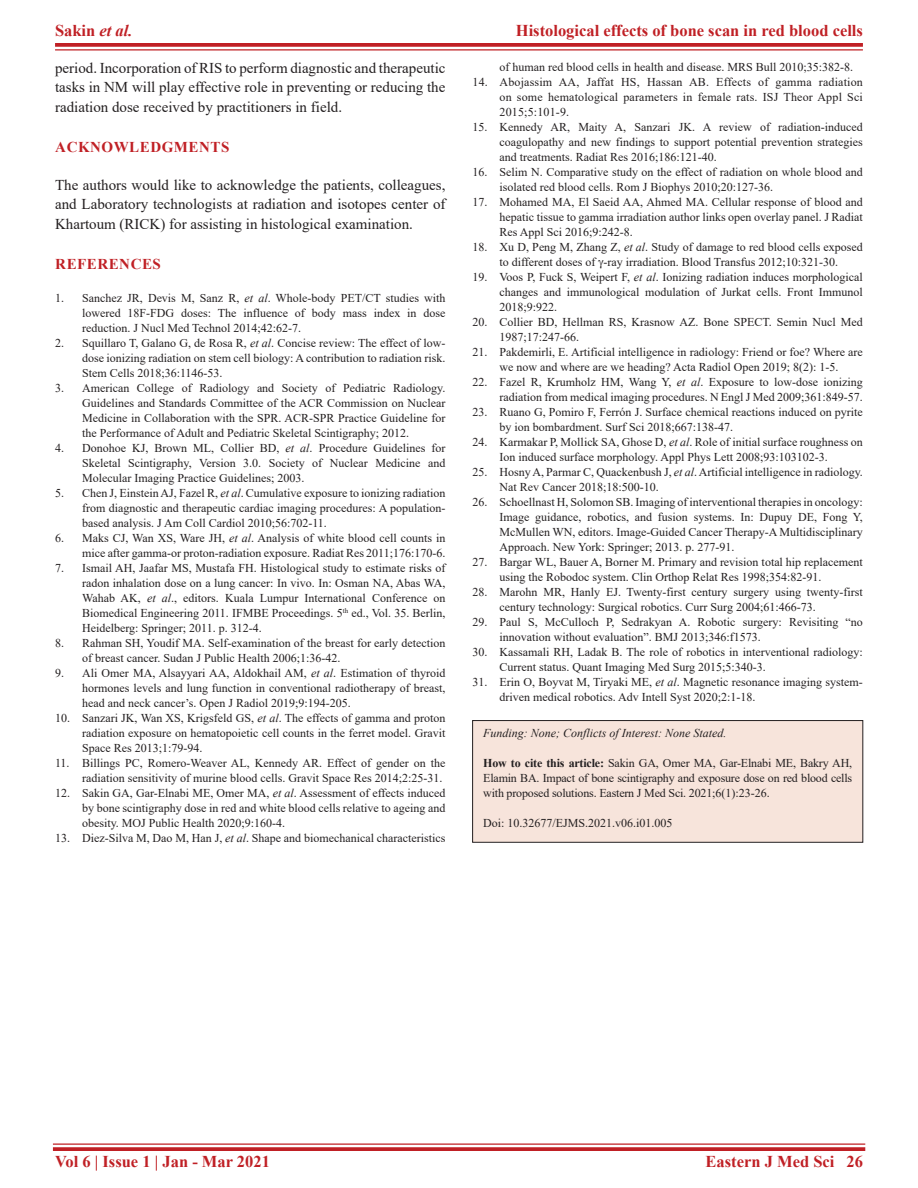
<style>
.page{position:relative;width:918px;height:1188px;background:#fff}
.page>*{position:absolute;margin:0;border:0;box-sizing:border-box;transform-origin:0 0}
.t1{font:700 16.5px "Times New Roman";color:#c02025}
.TXFL{font:15px/19.5px "Times New Roman";color:#231f20;text-align:justify}
.t2{font:700 15px "Times New Roman";letter-spacing:.035em;color:#c02025}
.REF{font:12px/15px "Times New Roman";color:#231f20;text-align:justify}
.SRC{font:12px/15px "Times New Roman";letter-spacing:-.015em;color:#231f20;text-align:justify}
.SRC-2{font:italic 12px "Times New Roman";color:#231f20}
.s1{font-style:italic}
.s2{font-weight:700}
</style>
<div class="page">
<svg style="left:55px;top:43px;width:808px;height:4px;background:#c32d32"></svg>
<hr style="left:55px;top:49px;width:808px;height:2px;background:#c02025">
<hr style="left:53px;top:1143px;width:812px;height:2px;background:#c02025">
<svg style="left:53px;top:1147px;width:812px;height:4px;background:#c32d32"></svg>
<div style="left:473px;top:721px;width:390px;height:121px;background:#f7e4db"></div>
<div style="left:473px;top:720px;width:390px;height:122px;border:1px solid #231f20"></div>
<h1 class="t1" style="left:55px;top:18px;width:79px">Sakin <span class="s1">et al.</span></h1>
<h1 class="t1" style="left:516px;top:18px;width:349px">Histological effects of bone scan in red blood cells</h1>
<p class="TXFL" style="left:55px;top:58px;width:392px">period. Incorporation of RIS to perform diagnostic and therapeutic tasks in NM will play effective role in preventing or reducing the radiation dose received by practitioners in field.</p>
<h1 class="t2" style="left:55px;top:137px;width:176px">ACKNOWLEDGMENTS</h1>
<p class="TXFL" style="left:55px;top:175px;width:392px">The authors would like to acknowledge the patients, colleagues, and Laboratory technologists at radiation and isotopes center of Khartoum (RICK) for assisting in histological examination.</p>
<h1 class="t2" style="left:55px;top:254px;width:107px">REFERENCES</h1>
<p class="REF" style="left:82px;top:291px;width:365px;text-indent:-27px">1. Sanchez JR, Devis M, Sanz R, <span class="s1">et al</span>. Whole-body PET/CT studies with lowered 18F-FDG doses: The influence of body mass index in dose reduction. J Nucl Med Technol 2014;42:62-7.</p>
<p class="REF" style="left:82px;top:336px;width:365px;text-indent:-27px">2. Squillaro T, Galano G, de Rosa R, <span class="s1">et al</span>. Concise review: The effect of low&shy;dose ionizing radiation on stem cell biology: A contribution to radiation risk.<br>Stem Cells 2018;36:1146-53.</p>
<p class="REF" style="left:82px;top:381px;width:365px;text-indent:-27px">3. American College of Radiology and Society of Pediatric Radiology.<br>Guidelines and Standards Committee of the ACR Commission on Nuclear Medicine in Collaboration with the SPR. ACR-SPR Practice Guideline for the Performance of Adult and Pediatric Skeletal Scintigraphy; 2012.</p>
<p class="REF" style="left:82px;top:441px;width:365px;text-indent:-27px">4. Donohoe KJ, Brown ML, Collier BD, <span class="s1">et al</span>. Procedure Guidelines for Skeletal Scintigraphy, Version 3.0. Society of Nuclear Medicine and Molecular Imaging Practice Guidelines; 2003.</p>
<p class="REF" style="left:82px;top:486px;width:365px;text-indent:-27px">5. Chen J, Einstein AJ, Fazel R, <span class="s1">et al</span>. Cumulative exposure to ionizing radiation from diagnostic and therapeutic cardiac imaging procedures: A population&shy;based analysis. J Am Coll Cardiol 2010;56:702-11.</p>
<p class="REF" style="left:55px;top:531px;width:392px;text-align:right">6. Maks CJ, Wan XS, Ware JH, <span class="s1">et al</span>. Analysis of white blood cell counts in mice after gamma-or proton-radiation exposure. Radiat Res 2011;176:170-6.</p>
<p class="REF" style="left:82px;top:561px;width:365px;text-indent:-27px">7. Ismail AH, Jaafar MS, Mustafa FH. Histological study to estimate risks of radon inhalation dose on a lung cancer: In vivo. In: Osman NA, Abas WA, Wahab AK, <span class="s1">et al</span>., editors. Kuala Lumpur International Conference on Biomedical Engineering 2011. IFMBE Proceedings. 5<sup>th</sup> ed., Vol. 35. Berlin, Heidelberg: Springer; 2011. p. 312-4.</p>
<p class="REF" style="left:82px;top:636px;width:365px;text-indent:-27px">8. Rahman SH, Youdif MA. Self-examination of the breast for early detection of breast cancer. Sudan J Public Health 2006;1:36-42.</p>
<p class="REF" style="left:82px;top:666px;width:365px;text-indent:-27px">9. Ali Omer MA, Alsayyari AA, Aldokhail AM, <span class="s1">et al</span>. Estimation of thyroid hormones levels and lung function in conventional radiotherapy of breast, head and neck cancer’s. Open J Radiol 2019;9:194-205.</p>
<p class="REF" style="left:82px;top:711px;width:365px;text-indent:-27px">10. Sanzari JK, Wan XS, Krigsfeld GS, <span class="s1">et al</span>. The effects of gamma and proton radiation exposure on hematopoietic cell counts in the ferret model. Gravit Space Res 2013;1:79-94.</p>
<p class="REF" style="left:55px;top:756px;width:392px;text-align:right">11. Billings PC, Romero-Weaver AL, Kennedy AR. Effect of gender on the radiation sensitivity of murine blood cells. Gravit Space Res 2014;2:25-31.</p>
<p class="REF" style="left:82px;top:786px;width:365px;text-indent:-27px">12. Sakin GA, Gar-Elnabi ME, Omer MA, <span class="s1">et al</span>. Assessment of effects induced by bone scintigraphy dose in red and white blood cells relative to ageing and obesity. MOJ Public Health 2020;9:160-4.</p>
<p class="REF" style="left:55px;top:831px;width:392px">13. Diez-Silva M, Dao M, Han J, <span class="s1">et al</span>. Shape and biomechanical characteristics</p>
<p class="REF" style="left:500px;top:59px;width:355px">of human red blood cells in health and disease. MRS Bull 2010;35:382-8.</p>
<p class="REF" style="left:500px;top:74px;width:365px;text-indent:-27px">14. Abojassim AA, Jaffat HS, Hassan AB. Effects of gamma radiation on some hematological parameters in female rats. ISJ Theor Appl Sci 2015;5:101-9.</p>
<p class="REF" style="left:500px;top:119px;width:365px;text-indent:-27px">15. Kennedy AR, Maity A, Sanzari JK. A review of radiation-induced coagulopathy and new findings to support potential prevention strategies and treatments. Radiat Res 2016;186:121-40.</p>
<p class="REF" style="left:500px;top:164px;width:365px;text-indent:-27px">16. Selim N. Comparative study on the effect of radiation on whole blood and isolated red blood cells. Rom J Biophys 2010;20:127-36.</p>
<p class="REF" style="left:500px;top:194px;width:365px;text-indent:-27px">17. Mohamed MA, El Saeid AA, Ahmed MA. Cellular response of blood and hepatic tissue to gamma irradiation author links open overlay panel. J Radiat Res Appl Sci 2016;9:242-8.</p>
<p class="REF" style="left:472px;top:239px;width:392px;text-align:center">18. Xu D, Peng M, Zhang Z, <span class="s1">et al</span>. Study of damage to red blood cells exposed to different doses of -ray irradiation. Blood Transfus 2012;10:321-30.</p>
<p class="REF" style="left:500px;top:269px;width:365px;text-indent:-27px">19. Voos P, Fuck S, Weipert F, <span class="s1">et al</span>. Ionizing radiation induces morphological changes and immunological modulation of Jurkat cells. Front Immunol 2018;9:922.</p>
<p class="REF" style="left:500px;top:314px;width:365px;text-indent:-27px">20. Collier BD, Hellman RS, Krasnow AZ. Bone SPECT. Semin Nucl Med<br>1987;17:247-66.</p>
<p class="REF" style="left:472px;top:344px;width:392px;text-align:center">21. Pakdemirli, E. Artificial intelligence in radiology: Friend or foe? Where are we now and where are we heading? Acta Radiol Open 2019; 8(2): 1-5.</p>
<p class="REF" style="left:472px;top:374px;width:392px;text-align:right">22. Fazel R, Krumholz HM, Wang Y, <span class="s1">et al</span>. Exposure to low-dose ionizing radiation from medical imaging procedures. N Engl J Med 2009;361:849-57.</p>
<p class="REF" style="left:500px;top:404px;width:365px;text-indent:-27px">23. Ruano G, Pomiro F, Ferrón J. Surface chemical reactions induced on pyrite by ion bombardment. Surf Sci 2018;667:138-47.</p>
<p class="REF" style="left:500px;top:434px;width:365px;text-indent:-27px">24. Karmakar P, Mollick SA, Ghose D, <span class="s1">et al</span>. Role of initial surface roughness on<br>Ion induced surface morphology. Appl Phys Lett 2008;93:103102-3.</p>
<p class="REF" style="left:500px;top:464px;width:365px;text-indent:-27px">25. Hosny A, Parmar C, Quackenbush J, <span class="s1">et al</span>. Artificial intelligence in radiology.<br>Nat Rev Cancer 2018;18:500-10.</p>
<p class="REF" style="left:500px;top:494px;width:365px;text-indent:-27px">26. Schoellnast H, Solomon SB. Imaging of interventional therapies in oncology:<br>Image guidance, robotics, and fusion systems. In: Dupuy DE, Fong Y, McMullen WN, editors. Image-Guided Cancer Therapy-A Multidisciplinary Approach. New York: Springer; 2013. p. 277-91.</p>
<p class="REF" style="left:500px;top:554px;width:365px;text-indent:-27px">27. Bargar WL, Bauer A, Borner M. Primary and revision total hip replacement using the Robodoc system. Clin Orthop Relat Res 1998;354:82-91.</p>
<p class="REF" style="left:500px;top:584px;width:365px;text-indent:-27px">28. Marohn MR, Hanly EJ. Twenty-first century surgery using twenty-first century technology: Surgical robotics. Curr Surg 2004;61:466-73.</p>
<p class="REF" style="left:500px;top:614px;width:365px;text-indent:-27px">29. Paul S, McCulloch P, Sedrakyan A. Robotic surgery: Revisiting “no innovation without evaluation”. BMJ 2013;346:f1573.</p>
<p class="REF" style="left:500px;top:644px;width:365px;text-indent:-27px">30. Kassamali RH, Ladak B. The role of robotics in interventional radiology:<br>Current status. Quant Imaging Med Surg 2015;5:340-3.</p>
<p class="REF" style="left:500px;top:674px;width:365px;text-indent:-27px">31. Erin O, Boyvat M, Tiryaki ME, <span class="s1">et al</span>. Magnetic resonance imaging system&shy;driven medical robotics. Adv Intell Syst 2020;2:1-18.</p>
<p class="SRC-2" style="left:483px;top:725px;width:245px">Funding: None; Conflicts of Interest: None Stated.</p>
<p class="SRC" style="left:483px;top:755px;width:371px"><span class="s2">How to cite this article:</span> Sakin GA, Omer MA, Gar-Elnabi ME, Bakry AH, Elamin BA. Impact of bone scintigraphy and exposure dose on red blood cells with proposed solutions. Eastern J Med Sci. 2021;6(1):23-26.</p>
<p class="SRC" style="left:483px;top:815px;width:191px">Doi: 10.32677/EJMS.2021.v06.i01.005</p>
<h1 class="t1" style="left:55px;top:1150px;width:216px">Vol 6 | Issue 1 | Jan - Mar 2021</h1>
<h1 class="t1" style="left:706px;top:1150px;width:159px">Eastern J Med Sci 26</h1>
</div>
